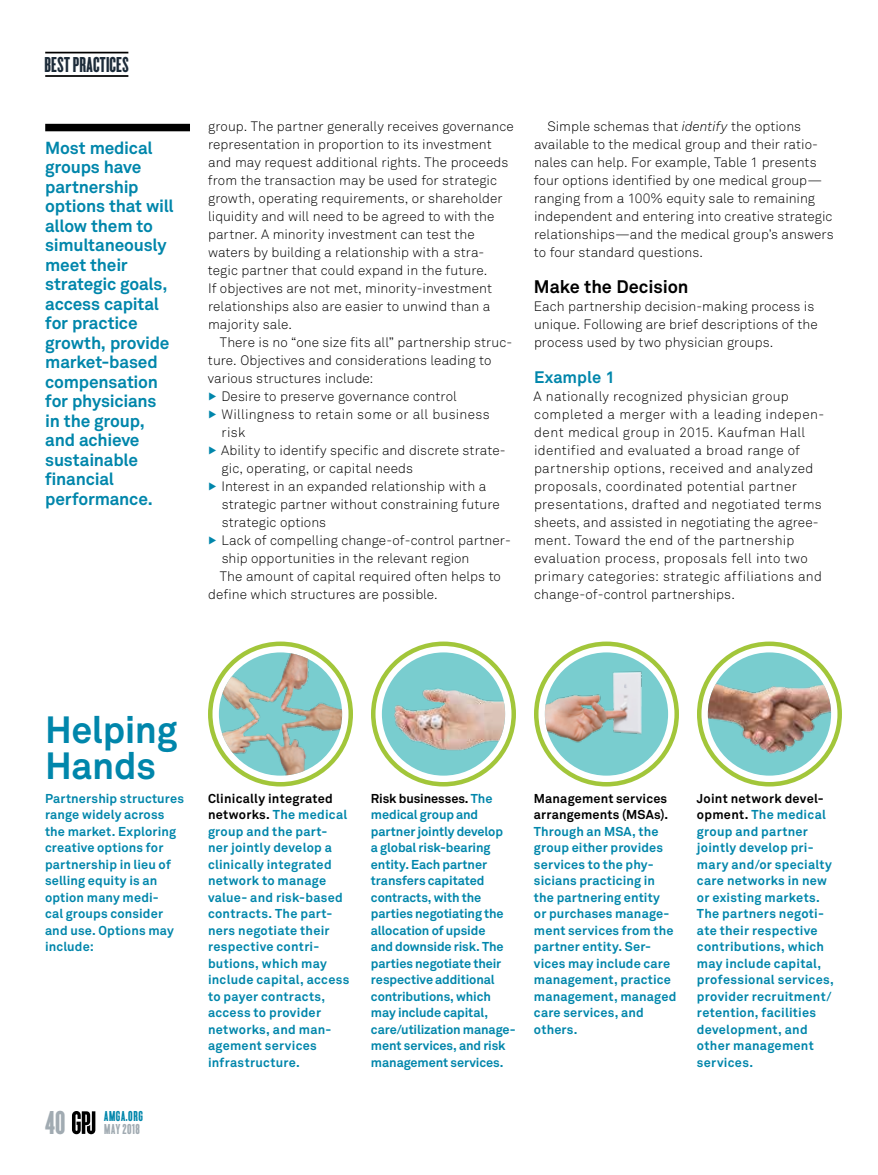
<style>
.page{position:relative;width:878px;height:1175px;background:#fff}
.page>*{position:absolute;margin:0;border:0;box-sizing:border-box;transform-origin:0 0}
.t1{font:700 37.5px/36px "Akkurat Std";letter-spacing:-.01em;color:#0086ab}
.t2{font:34.5px "Cyclone Background";color:#a1abb2}
.t3{font:22.5px "Cyclone Background";letter-spacing:.015em;color:#1c2b39}
.t4{font:700 18px "Akkurat Std";letter-spacing:-.005em;color:#000}
.t5{font:700 17.25px/19.5px "Akkurat Std";letter-spacing:-.01em;color:#0086ab}
.t6{font:700 16.5px "Akkurat Std";color:#0086ab}
.t7{font:15px "Cyclone Background";letter-spacing:.045em;color:#0086ab}
.t8{font:15px "Cyclone Background";letter-spacing:.035em;color:#a1abb2}
.t9{font:300 13.5px/18px "Akkurat Std";letter-spacing:.005em;color:#000}
.t10{font:300 13.5px "Akkurat Std";letter-spacing:.025em;color:#000}
.t11{font:700 12.75px/16.5px "Akkurat Std";letter-spacing:.015em;color:#0086ab}
.t12{font:700 12.75px/16.5px "Akkurat Std";letter-spacing:-.01em;color:#0086ab}
.t13{font:700 12.75px/16.5px "Akkurat Std";letter-spacing:.01em;color:#000}
.s1{font-style:italic}
.s2{color:#000}
</style>
<div class="page">
<svg style="left:72px;top:1111px;width:23px;height:23px"></svg>
<hr style="left:45px;top:75px;width:83px;height:2px;background:#000">
<hr style="left:45px;top:52px;width:83px;height:1px;background:#000">
<div style="left:208px;top:641px;width:145px;height:145px;border:4px solid #a2c63a;border-radius:50%"></div>
<div style="left:371px;top:641px;width:145px;height:145px;border:4px solid #a2c63a;border-radius:50%"></div>
<div style="left:534px;top:641px;width:145px;height:145px;border:4px solid #a2c63a;border-radius:50%"></div>
<div style="left:697px;top:641px;width:145px;height:145px;border:4px solid #a2c63a;border-radius:50%"></div>
<img style="left:219px;top:652px;width:123px;height:123px;border-radius:62px">
<img style="left:382px;top:652px;width:123px;height:123px;border-radius:62px">
<div style="left:545px;top:652px;width:123px;height:123px;background:#79cdcf;border-radius:50%"></div>
<img style="left:545px;top:663px;width:102px;height:112px">
<img style="left:707px;top:652px;width:124px;height:123px;border-radius:62px">
<div style="left:45px;top:124px;width:145px;height:7px;background:#000"></div>
<h3 class="t3" style="left:45px;top:52px;width:85px">BEST PRACTICES</h3>
<p class="t5" style="left:45px;top:138px;width:130px">Most medical groups have partnership options that will allow them to simultaneously meet their strategic goals, access capital for practice growth, provide market-based compensation for physicians in the group, and achieve sustainable financial performance.</p>
<p class="t9" style="left:208px;top:117px;width:307px">group. The partner generally receives governance representation in proportion to its investment and may request additional rights. The proceeds from the transaction may be used for strategic growth, operating requirements, or shareholder liquidity and will need to be agreed to with the partner. A minority investment can test the waters by building a relationship with a stra&shy;tegic partner that could expand in the future.<br>If objectives are not met, minority-investment relationships also are easier to unwind than a majority sale.</p>
<p class="t9" style="left:220px;top:333px;width:294px">There is no “one size fits all” partnership struc-</p>
<p class="t9" style="left:208px;top:351px;width:285px">ture. Objectives and considerations leading to</p>
<p class="t9" style="left:208px;top:369px;width:167px">various structures include:</p>
<p class="t9" style="left:221px;top:387px;width:237px">Desire to preserve governance control</p>
<p class="t10" style="left:221px;top:406px;width:270px">Willingness to retain some or all business</p>
<p class="t9" style="left:221px;top:423px;width:25px">risk</p>
<p class="t9" style="left:221px;top:441px;width:286px">Ability to identify specific and discrete strate-</p>
<p class="t9" style="left:222px;top:459px;width:193px">gic, operating, or capital needs</p>
<p class="t9" style="left:221px;top:477px;width:266px">Interest in an expanded relationship with a</p>
<p class="t9" style="left:222px;top:495px;width:279px">strategic partner without constraining future</p>
<p class="t9" style="left:222px;top:513px;width:106px">strategic options</p>
<p class="t9" style="left:221px;top:531px;width:291px">Lack of compelling change-of-control partner-</p>
<p class="t9" style="left:222px;top:549px;width:249px">ship opportunities in the relevant region</p>
<p class="t9" style="left:220px;top:567px;width:282px">The amount of capital required often helps to</p>
<p class="t9" style="left:208px;top:585px;width:231px">define which structures are possible.</p>
<p class="t9" style="left:534px;top:117px;width:301px;text-indent:14px">Simple schemas that <span class="s1">identify</span> the options available to the medical group and their ratio&shy;nales can help. For example, Table 1 presents four options identified by one medical group— ranging from a 100% equity sale to remaining independent and entering into creative strategic relationships—and the medical group’s answers to four standard questions.</p>
<h3 class="t4" style="left:534px;top:275px;width:156px">Make the Decision</h3>
<p class="t9" style="left:534px;top:297px;width:285px">Each partnership decision-making process is unique. Following are brief descriptions of the process used by two physician groups.</p>
<p class="t6" style="left:534px;top:367px;width:82px">Example 1</p>
<p class="t9" style="left:533px;top:387px;width:292px">A nationally recognized physician group completed a merger with a leading indepen&shy;dent medical group in 2015. Kaufman Hall identified and evaluated a broad range of partnership options, received and analyzed proposals, coordinated potential partner presentations, drafted and negotiated terms sheets, and assisted in negotiating the agree&shy;ment. Toward the end of the partnership evaluation process, proposals fell into two primary categories: strategic affiliations and change-of-control partnerships.</p>
<h1 class="t1" style="left:45px;top:712px;width:134px">Helping<br>Hands</h1>
<p class="t11" style="left:45px;top:790px;width:140px">Partnership structures range widely across the market. Exploring creative options for partnership in lieu of selling equity is an option many medi-<br>cal groups consider and use. Options may include:</p>
<p class="t11" style="left:208px;top:790px;width:143px"><span class="s2">Clinically integrated networks.</span> The medical group and the part&shy;ner jointly develop a clinically integrated network to manage value- and risk-based contracts. The part&shy;ners negotiate their respective contri&shy;butions, which may include capital, access to payer contracts, access to provider networks, and man&shy;agement services infrastructure.</p>
<p class="t12" style="left:371px;top:790px;width:146px"><span class="s2">Risk businesses.</span> The medical group and partner jointly develop<br>a global risk-bearing entity. Each partner transfers capitated contracts, with the parties negotiating the allocation of upside<br>and downside risk. The parties negotiate their respective additional contributions, which may include capital, care/utilization manage&shy;ment services, and risk management services.</p>
<p class="t13" style="left:534px;top:790px;width:136px">Management services arrangements (MSAs).</p>
<p class="t11" style="left:534px;top:823px;width:144px">Through an MSA, the group either provides services to the phy&shy;sicians practicing in the partnering entity<br>or purchases manage&shy;ment services from the partner entity. Ser&shy;vices may include care management, practice management, managed care services, and others.</p>
<h2 class="t2" style="left:45px;top:1103px;width:22px">40</h2>
<p class="t7" style="left:104px;top:1107px;width:40px">AMGA.ORG</p>
<p class="t8" style="left:104px;top:1121px;width:37px">MAY 2018</p>
<p class="t11" style="left:697px;top:790px;width:138px"><span class="s2">Joint network devel&shy;opment.</span> The medical group and partner jointly develop pri&shy;mary and/or specialty care networks in new or existing markets.<br>The partners negoti&shy;ate their respective contributions, which may include capital, professional services, provider recruitment/ retention, facilities development, and other management services.</p>
</div>
